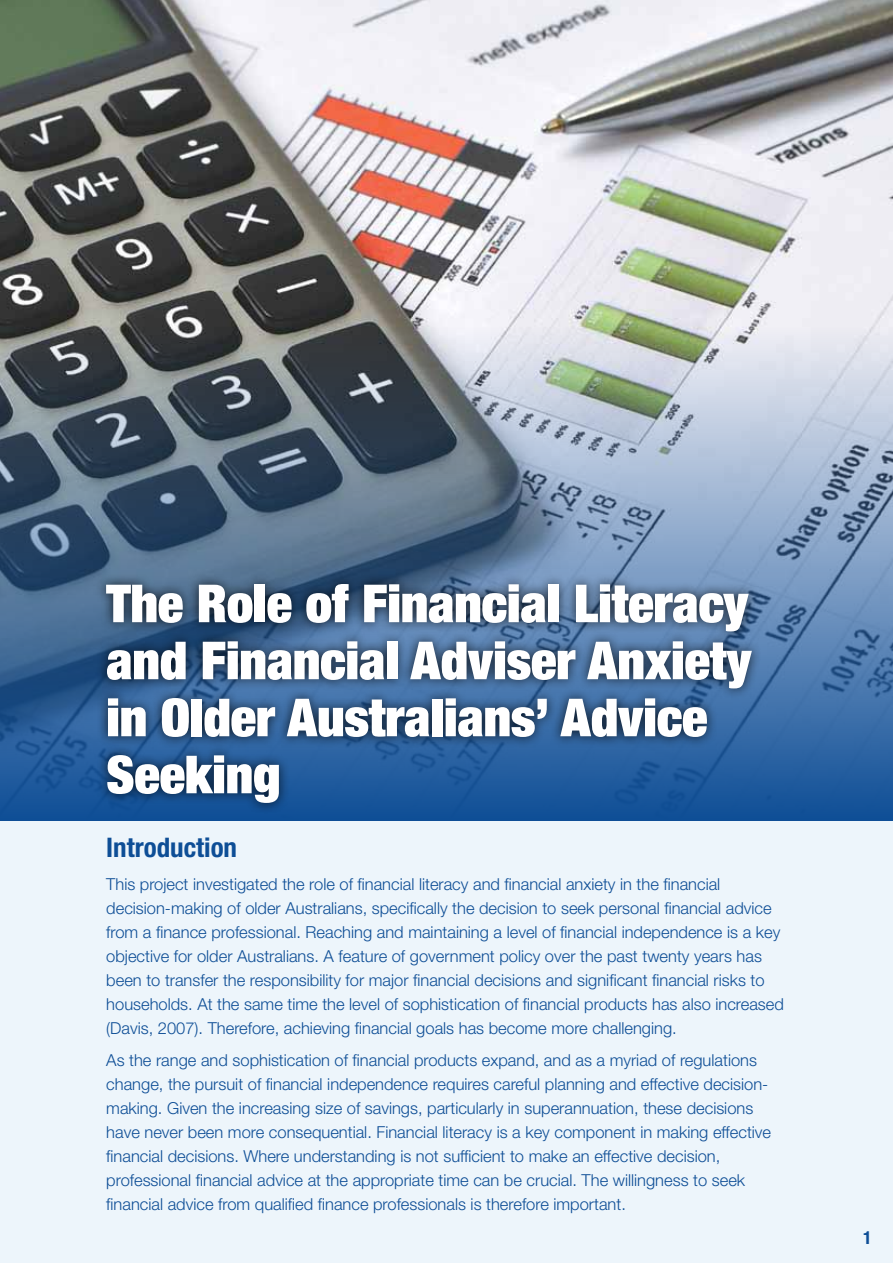
<style>
.page{position:relative;width:893px;height:1263px;background:#fff}
.page>*{position:absolute;margin:0;border:0;box-sizing:border-box;transform-origin:0 0}
.t1{font:900 condensed 52.5px/57px "Helvetica Neue LT Std";color:#fff}
.t2{font:700 condensed 27px "Helvetica Neue LT Std";color:#0e4e96}
.t3{font:700 condensed 18px "Helvetica Neue LT Std";color:#0e4e96}
.t4{font:300 16.5px/24px "Helvetica Neue LT Std";color:#0e4e96}
</style>
<div class="page">
<img style="left:0;top:0;width:893px;height:327px">
<div style="left:0;top:821px;width:893px;height:442px;background:#edf5fb"></div>
<img style="left:0;top:327px;width:893px;height:494px">
<div style="left:95px;top:573px;width:667px;height:241px;background:#000;opacity:.75"></div>
<h1 class="t1" style="left:106px;top:574px;width:647px">The Role of Financial Literacy and Financial Adviser Anxiety in Older Australians’ Advice<br>Seeking</h1>
<h2 class="t2" style="left:106px;top:831px;width:132px">Introduction</h2>
<p class="t4" style="left:106px;top:871px;width:679px">This project investigated the role of financial literacy and financial anxiety in the financial decision-making of older Australians, specifically the decision to seek personal financial advice from a finance professional. Reaching and maintaining a level of financial independence is a key objective for older Australians. A feature of government policy over the past twenty years has been to transfer the responsibility for major financial decisions and significant financial risks to households. At the same time the level of sophistication of financial products has also increased (Davis, 2007). Therefore, achieving financial goals has become more challenging.</p>
<p class="t4" style="left:106px;top:1048px;width:666px">As the range and sophistication of financial products expand, and as a myriad of regulations change, the pursuit of financial independence requires careful planning and effective decision&shy;making. Given the increasing size of savings, particularly in superannuation, these decisions have never been more consequential. Financial literacy is a key component in making effective financial decisions. Where understanding is not sufficient to make an effective decision, professional financial advice at the appropriate time can be crucial. The willingness to seek financial advice from qualified finance professionals is therefore important.</p>
<p class="t3" style="left:863px;top:1226px;width:10px">1</p>
</div>
